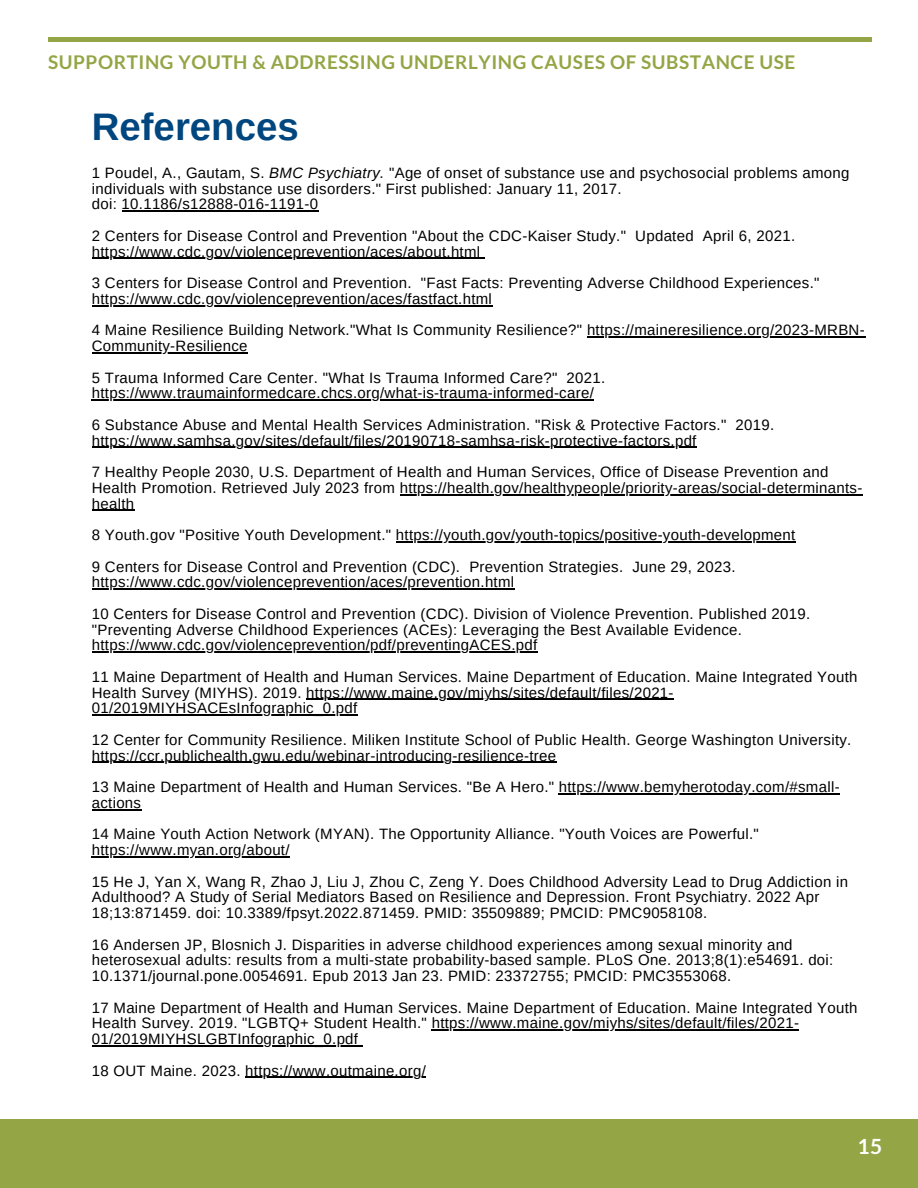
<style>
.page{position:relative;width:918px;height:1188px;background:#fff}
.page>*{position:absolute;margin:0;border:0;box-sizing:border-box;transform-origin:0 0}
.t1{font:700 38.4px "Arimo";color:#00467f}
.t2{font:700 21px "Lato";color:#fff}
.t3{font:700 18.9px "Lato";letter-spacing:.03em;color:#94a545}
.t4{font:15px/15.8px "Arimo";letter-spacing:.02em;color:#000}
.s1{font-style:italic}
</style>
<div class="page">
<div style="left:0;top:1119px;width:918px;height:69px;background:#94a545"></div>
<hr style="left:122px;top:211px;width:196px;height:1px;background:#000">
<hr style="left:92px;top:258px;width:389px;height:1px;background:#000">
<hr style="left:92px;top:305px;width:400px;height:1px;background:#000">
<hr style="left:587px;top:337px;width:278px;height:1px;background:#000">
<hr style="left:92px;top:352px;width:156px;height:1px;background:#000">
<hr style="left:92px;top:400px;width:502px;height:1px;background:#000">
<hr style="left:92px;top:447px;width:605px;height:1px;background:#000">
<hr style="left:400px;top:494px;width:463px;height:1px;background:#000">
<hr style="left:92px;top:510px;width:42px;height:1px;background:#000">
<hr style="left:396px;top:541px;width:400px;height:1px;background:#000">
<hr style="left:92px;top:589px;width:423px;height:1px;background:#000">
<hr style="left:92px;top:652px;width:446px;height:1px;background:#000">
<hr style="left:306px;top:699px;width:368px;height:1px;background:#000">
<hr style="left:92px;top:715px;width:266px;height:1px;background:#000">
<hr style="left:92px;top:762px;width:464px;height:1px;background:#000">
<hr style="left:559px;top:793px;width:281px;height:1px;background:#000">
<hr style="left:92px;top:809px;width:49px;height:1px;background:#000">
<hr style="left:92px;top:856px;width:198px;height:1px;background:#000">
<hr style="left:432px;top:1030px;width:367px;height:1px;background:#000">
<hr style="left:92px;top:1045px;width:266px;height:1px;background:#000">
<hr style="left:245px;top:1077px;width:181px;height:1px;background:#000">
<div style="left:48px;top:37px;width:824px;height:5px;background:#94a545"></div>
<p class="t3" style="left:48px;top:50px;width:749px">SUPPORTING YOUTH &amp; ADDRESSING UNDERLYING CAUSES OF SUBSTANCE USE</p>
<p class="t1" style="left:92px;top:105px;width:209px">References</p>
<p class="t4" style="left:92px;top:165px;width:759px">1 Poudel, A., Gautam, S. <span class="s1">BMC Psychiatry.</span> "Age of onset of substance use and psychosocial problems among individuals with substance use disorders." First published: January 11, 2017.</p>
<p class="t4" style="left:92px;top:196px;width:228px">doi: 10.1186/s12888-016-1191-0</p>
<p class="t4" style="left:92px;top:228px;width:705px">2 Centers for Disease Control and Prevention "About the CDC-Kaiser Study." Updated April 6, 2021. https://www.cdc.gov/violenceprevention/aces/about.html</p>
<p class="t4" style="left:92px;top:275px;width:729px">3 Centers for Disease Control and Prevention. "Fast Facts: Preventing Adverse Childhood Experiences." https://www.cdc.gov/violenceprevention/aces/fastfact.html</p>
<p class="t4" style="left:92px;top:322px;width:774px">4 Maine Resilience Building Network."What Is Community Resilience?" https://maineresilience.org/2023-MRBN-<br>Community-Resilience</p>
<p class="t4" style="left:92px;top:370px;width:515px">5 Trauma Informed Care Center. "What Is Trauma Informed Care?" 2021. https://www.traumainformedcare.chcs.org/what-is-trauma-informed-care/</p>
<p class="t4" style="left:92px;top:417px;width:684px">6 Substance Abuse and Mental Health Services Administration. "Risk &amp; Protective Factors." 2019. https://www.samhsa.gov/sites/default/files/20190718-samhsa-risk-protective-factors.pdf</p>
<p class="t4" style="left:92px;top:464px;width:772px">7 Healthy People 2030, U.S. Department of Health and Human Services, Office of Disease Prevention and<br>Health Promotion. Retrieved July 2023 from https://health.gov/healthypeople/priority-areas/social-determinants&shy;health</p>
<p class="t4" style="left:92px;top:527px;width:705px">8 Youth.gov "Positive Youth Development." https://youth.gov/youth-topics/positive-youth-development</p>
<p class="t4" style="left:92px;top:559px;width:645px">9 Centers for Disease Control and Prevention (CDC). Prevention Strategies. June 29, 2023. https://www.cdc.gov/violenceprevention/aces/prevention.html</p>
<p class="t4" style="left:92px;top:606px;width:720px">10 Centers for Disease Control and Prevention (CDC). Division of Violence Prevention. Published 2019. "Preventing Adverse Childhood Experiences (ACEs): Leveraging the Best Available Evidence. https://www.cdc.gov/violenceprevention/pdf/preventingACES.pdf</p>
<p class="t4" style="left:92px;top:669px;width:767px">11 Maine Department of Health and Human Services. Maine Department of Education. Maine Integrated Youth<br>Health Survey (MIYHS). 2019. https://www.maine.gov/miyhs/sites/default/files/2021-<br>01/2019MIYHSACEsInfographic_0.pdf</p>
<p class="t4" style="left:92px;top:732px;width:761px">12 Center for Community Resilience. Miliken Institute School of Public Health. George Washington University. https://ccr.publichealth.gwu.edu/webinar-introducing-resilience-tree</p>
<p class="t4" style="left:92px;top:779px;width:749px">13 Maine Department of Health and Human Services. "Be A Hero." https://www.bemyherotoday.com/#small&shy;actions</p>
<p class="t4" style="left:92px;top:826px;width:669px">14 Maine Youth Action Network (MYAN). The Opportunity Alliance. "Youth Voices are Powerful." https://www.myan.org/about/</p>
<p class="t4" style="left:92px;top:874px;width:758px">15 He J, Yan X, Wang R, Zhao J, Liu J, Zhou C, Zeng Y. Does Childhood Adversity Lead to Drug Addiction in<br>Adulthood? A Study of Serial Mediators Based on Resilience and Depression. Front Psychiatry. 2022 Apr<br>18;13:871459. doi: 10.3389/fpsyt.2022.871459. PMID: 35509889; PMCID: PMC9058108.</p>
<p class="t4" style="left:92px;top:937px;width:743px">16 Andersen JP, Blosnich J. Disparities in adverse childhood experiences among sexual minority and heterosexual adults: results from a multi-state probability-based sample. PLoS One. 2013;8(1):e54691. doi:<br>10.1371/journal.pone.0054691. Epub 2013 Jan 23. PMID: 23372755; PMCID: PMC3553068.</p>
<p class="t4" style="left:92px;top:1000px;width:767px">17 Maine Department of Health and Human Services. Maine Department of Education. Maine Integrated Youth<br>Health Survey. 2019. "LGBTQ+ Student Health." https://www.maine.gov/miyhs/sites/default/files/2021-<br>01/2019MIYHSLGBTInfographic_0.pdf</p>
<p class="t4" style="left:92px;top:1063px;width:336px">18 OUT Maine. 2023. https://www.outmaine.org/</p>
<p class="t2" style="left:858px;top:1133px;width:26px">15</p>
</div>
